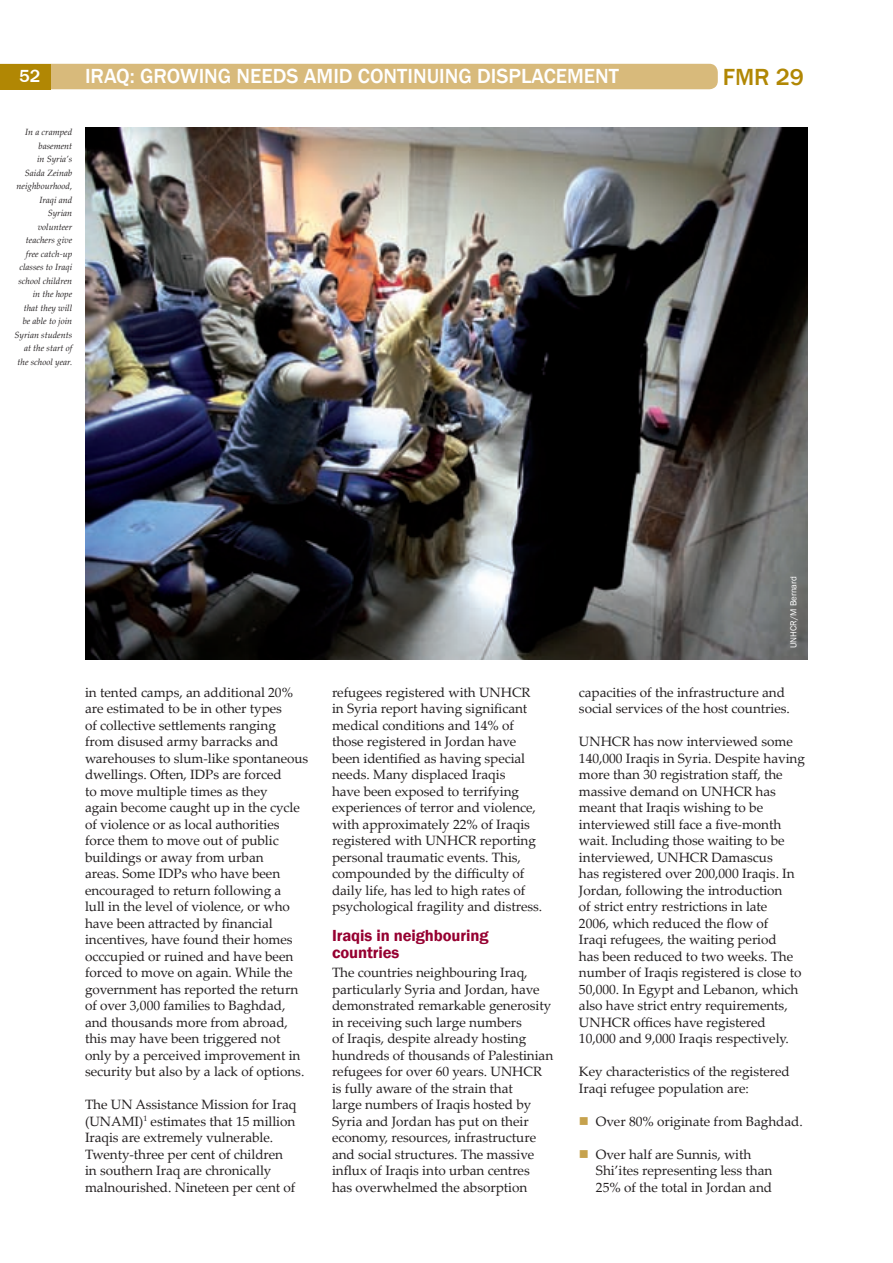
<style>
.page{position:relative;width:893px;height:1263px;background:#fff}
.page>*{position:absolute;margin:0;border:0;box-sizing:border-box;transform-origin:0 0}
._4_subject_title_run{font:500 24px "Franklin Gothic";color:#b18704}
._4_subject_title_run-2{font:500 21px "Franklin Gothic";color:#fff}
._4_folio_left{font:500 18px "Franklin Gothic";color:#fff}
._4_sub_headers{font:600 16.5px/16.5px "Franklin Gothic";letter-spacing:-.005em;color:#960131}
._4_body_copy{font:13.5px/16.5px "Palatino Linotype";letter-spacing:-.005em;color:#231f20}
._4_body_copy_bullete{font:13.5px/16.5px "Palatino Linotype";letter-spacing:-.005em;color:#231f20}
.t1{font:13.5px "Wingdings";color:#c6a24d}
._4_captions_range_ri{font:italic 9px/13.5px "Palatino Linotype";color:#231f20;text-align:right}
._5_generic_photo_cre{font:9px "Franklin Gothic";color:#fff}
</style>
<div class="page">
<div style="left:51px;top:64px;width:667px;height:25px;background:#d8ba7b"></div>
<div style="left:0;top:64px;width:51px;height:25px;background:#b18704"></div>
<img style="left:85px;top:128px;width:723px;height:532px">
<p class="_4_subject_title_run-2" style="left:85px;top:63px;width:82px">IRAQ: GROWIN</p>
<p class="_4_subject_title_run-2" style="left:218px;top:63px;width:32px">G NEEDS</p>
<p class="_4_subject_title_run-2" style="left:304px;top:63px;width:13px">AMID</p>
<p class="_4_subject_title_run-2" style="left:358px;top:63px;width:14px">CON</p>
<p class="_4_subject_title_run-2" style="left:397px;top:63px;width:21px">TINUIN</p>
<p class="_4_subject_title_run-2" style="left:458px;top:63px;width:31px">G DISP</p>
<p class="_4_subject_title_run-2" style="left:521px;top:63px;width:25px">LACEMEN</p>
<p class="_4_subject_title_run-2" style="left:609px;top:63px;width:12px">T</p>
<p class="_4_folio_left" style="left:19px;top:65px;width:23px">52</p>
<p class="_4_subject_title_run" style="left:723px;top:63px;width:82px">FMR 29</p>
<p class="_4_captions_range_ri" style="left:15px;top:125px;width:59px">In a cramped basement<br>in Syria’s<br>Saida Zeinab neighbourhood,<br>Iraqi and<br>Syrian volunteer teachers give free catch-up classes to Iraqi school children in the hope<br>that they will be able to join<br>Syrian students at the start of the school year.</p>
<p class="_4_body_copy" style="left:85px;top:683px;width:225px">in tented camps, an additional 20% are estimated to be in other types<br>of collective settlements ranging<br>from disused army barracks and warehouses to slum-like spontaneous dwellings. Often, IDPs are forced<br>to move multiple times as they<br>again become caught up in the cycle of violence or as local authorities force them to move out of public buildings or away from urban<br>areas. Some IDPs who have been encouraged to return following a<br>lull in the level of violence, or who have been attracted by financial incentives, have found their homes occcupied or ruined and have been forced to move on again. While the government has reported the return of over 3,000 families to Baghdad, and thousands more from abroad, this may have been triggered not only by a perceived improvement in security but also by a lack of options.</p>
<p class="_4_body_copy" style="left:85px;top:1096px;width:213px">The UN Assistance Mission for Iraq (UNAMI)<sup>1</sup> estimates that 15 million Iraqis are extremely vulnerable.<br>Twenty-three per cent of children in southern Iraq are chronically malnourished. Nineteen per cent of</p>
<p class="_4_body_copy" style="left:332px;top:683px;width:212px">refugees registered with UNHCR in Syria report having significant medical conditions and 14% of those registered in Jordan have been identified as having special needs. Many displaced Iraqis<br>have been exposed to terrifying experiences of terror and violence, with approximately 22% of Iraqis registered with UNHCR reporting personal traumatic events. This, compounded by the difficulty of daily life, has led to high rates of psychological fragility and distress.</p>
<p class="_4_sub_headers" style="left:332px;top:927px;width:158px">Iraqis in neighbouring countries</p>
<p class="_4_body_copy" style="left:332px;top:964px;width:223px">The countries neighbouring Iraq, particularly Syria and Jordan, have demonstrated remarkable generosity in receiving such large numbers<br>of Iraqis, despite already hosting hundreds of thousands of Palestinian refugees for over 60 years. UNHCR is fully aware of the strain that<br>large numbers of Iraqis hosted by Syria and Jordan has put on their economy, resources, infrastructure and social structures. The massive influx of Iraqis into urban centres has overwhelmed the absorption</p>
<p class="_5_generic_photo_cre" style="left:788px;top:648px;width:73px;rotate:-90deg">UNHCR/M Bernard</p>
<p class="_4_body_copy" style="left:579px;top:683px;width:212px">capacities of the infrastructure and social services of the host countries.</p>
<p class="_4_body_copy" style="left:579px;top:733px;width:227px">UNHCR has now interviewed some 140,000 Iraqis in Syria. Despite having more than 30 registration staff, the massive demand on UNHCR has meant that Iraqis wishing to be interviewed still face a five-month wait. Including those waiting to be interviewed, UNHCR Damascus<br>has registered over 200,000 Iraqis. In Jordan, following the introduction<br>of strict entry restrictions in late<br>2006, which reduced the flow of<br>Iraqi refugees, the waiting period<br>has been reduced to two weeks. The number of Iraqis registered is close to 50,000. In Egypt and Lebanon, which also have strict entry requirements, UNHCR offices have registered 10,000 and 9,000 Iraqis respectively.</p>
<p class="_4_body_copy" style="left:579px;top:1063px;width:212px">Key characteristics of the registered<br>Iraqi refugee population are:</p>
<p class="_4_body_copy_bullete" style="left:596px;top:1112px;width:208px">Over 80% originate from Baghdad.</p>
<p class="_4_body_copy_bullete" style="left:596px;top:1145px;width:178px">Over half are Sunnis, with<br>Shi’ites representing less than<br>25% of the total in Jordan and</p>
<p class="t1" style="left:579px;top:1113px;width:12px">■</p>
<p class="t1" style="left:579px;top:1146px;width:12px">■</p>
</div>
